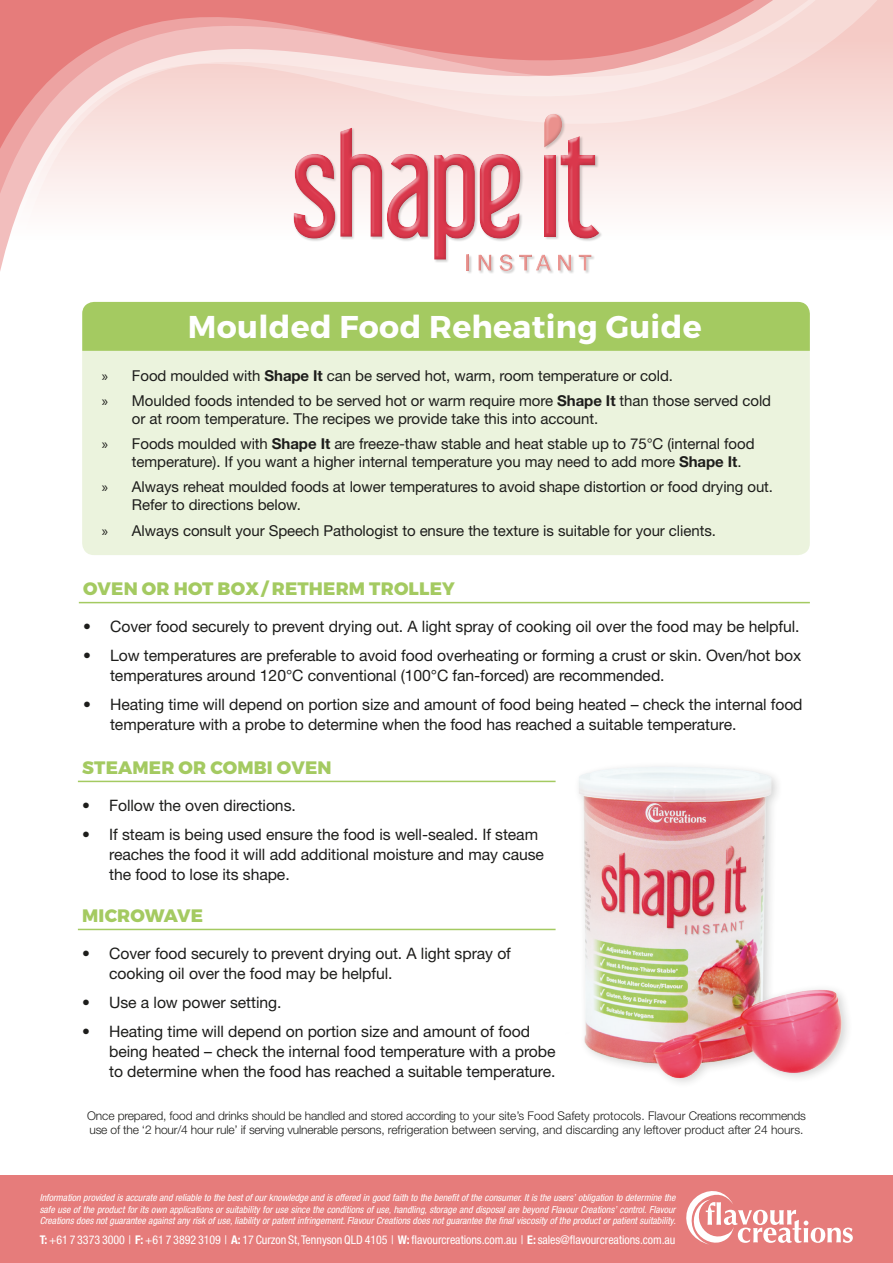
<style>
.page{position:relative;width:893px;height:1263px;background:#fff}
.page>*{position:absolute;margin:0;border:0;box-sizing:border-box;transform-origin:0 0}
.Copy{font:700 31.5px "Montserrat";letter-spacing:.01em;color:#fff}
.Subheading{font:800 18px "Montserrat";letter-spacing:.01em;color:#a4ca61}
.t1{font:15.75px/20.2px "Helvetica Neue";letter-spacing:-.005em;color:#1d1d1b}
.t2{font:15px/18px "Helvetica Neue";letter-spacing:-.005em;color:#1d1d1b}
.Copy-2{font:300 12px/14.4px "Helvetica Neue";letter-spacing:-.01em;color:#1d1d1b}
.t3{font:condensed 12px "Helvetica Neue";letter-spacing:-.005em;color:#fff}
.Pa0{font:italic condensed 9.75px/11.7px "Helvetica Neue";color:#fff;text-align:justify}
.s1{font-family:"Myriad Pro"}
.s2{font-weight:700}
</style>
<div class="page">
<svg style="left:0;top:0;width:893px;height:302px"></svg>
<div style="left:82px;top:302px;width:728px;height:253px;background:#ebf3dd;border-radius:12px"></div>
<div style="left:0;top:1176px;width:893px;height:87px;background:#e67c7b"></div>
<svg style="left:686px;top:1191px;width:167px;height:53px"></svg>
<img style="left:535px;top:766px;width:313px;height:317px">
<div style="left:82px;top:302px;width:728px;height:49px;background:#a4ca61"></div>
<div style="left:293px;top:113px;width:310px;height:161px;background:#1d1d1b;opacity:.2"></div>
<div style="left:293px;top:114px;width:306px;height:147px;background:#1d1d1b;opacity:.3"></div>
<svg style="left:434px;top:114px;width:165px;height:157px"></svg>
<div style="left:465px;top:253px;width:127px;height:18px;background:#fff"></div>
<div style="left:466px;top:254px;width:126px;height:18px;background:#1d1d1b;opacity:.3"></div>
<hr style="left:79px;top:602px;width:731px;height:1px;background:#a4ca61">
<hr style="left:78px;top:781px;width:478px;height:1px;background:#a4ca61">
<hr style="left:78px;top:929px;width:478px;height:1px;background:#a4ca61">
<p class="Copy" style="left:188px;top:307px;width:515px">Moulded Food Reheating Guide</p>
<p class="t2" style="left:102px;top:367px;width:573px"><span class="s1">»</span> Food moulded with <span class="s2">Shape It</span> can be served hot, warm, room temperature or cold.</p>
<p class="t2" style="left:132px;top:392px;width:641px;text-indent:-30px"><span class="s1">»</span> Moulded foods intended to be served hot or warm require more <span class="s2">Shape It</span> than those served cold or at room temperature. The recipes we provide take this into account.</p>
<p class="t2" style="left:132px;top:435px;width:624px;text-indent:-30px"><span class="s1">»</span> Foods moulded with <span class="s2">Shape It</span> are freeze-thaw stable and heat stable up to 75°C (internal food temperature). If you want a higher internal temperature you may need to add more <span class="s2">Shape It</span>.</p>
<p class="t2" style="left:132px;top:478px;width:643px;text-indent:-30px"><span class="s1">»</span> Always reheat moulded foods at lower temperatures to avoid shape distortion or food drying out.<br>Refer to directions below.</p>
<p class="t2" style="left:102px;top:521px;width:615px"><span class="s1">»</span> Always consult your Speech Pathologist to ensure the texture is suitable for your clients.</p>
<p class="Subheading" style="left:83px;top:577px;width:373px">OVEN OR HOT BOX / RETHERM TROLLEY</p>
<p class="t1" style="left:83px;top:616px;width:718px">• Cover food securely to prevent drying out. A light spray of cooking oil over the food may be helpful.</p>
<p class="t1" style="left:110px;top:645px;width:693px;text-indent:-27px">• Low temperatures are preferable to avoid food overheating or forming a crust or skin. Oven/hot box temperatures around 120°C conventional (100°C fan-forced) are recommended.</p>
<p class="t1" style="left:110px;top:694px;width:694px;text-indent:-27px">• Heating time will depend on portion size and amount of food being heated – check the internal food temperature with a probe to determine when the food has reached a suitable temperature.</p>
<p class="Subheading" style="left:82px;top:756px;width:251px">STEAMER OR COMBI OVEN</p>
<p class="t1" style="left:82px;top:795px;width:215px">• Follow the oven directions.</p>
<p class="t1" style="left:109px;top:824px;width:436px;text-indent:-27px">• If steam is being used ensure the food is well-sealed. If steam reaches the food it will add additional moisture and may cause the food to lose its shape.</p>
<p class="Subheading" style="left:82px;top:904px;width:122px">MICROWAVE</p>
<p class="t1" style="left:109px;top:943px;width:403px;text-indent:-27px">• Cover food securely to prevent drying out. A light spray of cooking oil over the food may be helpful.</p>
<p class="t1" style="left:82px;top:992px;width:201px">• Use a low power setting.</p>
<p class="t1" style="left:109px;top:1021px;width:448px;text-indent:-27px">• Heating time will depend on portion size and amount of food being heated – check the internal food temperature with a probe to determine when the food has reached a suitable temperature.</p>
<p class="Copy-2" style="left:87px;top:1108px;width:720px">Once prepared, food and drinks should be handled and stored according to your site’s Food Safety protocols. Flavour Creations recommends use of the ‘2 hour/4 hour rule’ if serving vulnerable persons, refrigeration between serving, and discarding any leftover product after 24 hours.</p>
<p class="Pa0" style="left:40px;top:1191px;width:637px">Information provided is accurate and reliable to the best of our knowledge and is offered in good faith to the benefit of the consumer. It is the users’ obligation to determine the safe use of the product for its own applications or suitability for use since the conditions of use, handling, storage and disposal are beyond Flavour Creations’ control. Flavour Creations does not guarantee against any risk of use, liability or patent infringement. Flavour Creations does not guarantee the final viscosity of the product or patient suitability.</p>
<p class="t3" style="left:40px;top:1233px;width:637px"><span class="s2">T:</span> +61 7 3373 3000 | <span class="s2">F:</span> +61 7 3892 3109 | <span class="s2">A:</span> 17 Curzon St, Tennyson QLD 4105 | <span class="s2">W:</span> flavourcreations.com.au | <span class="s2">E:</span> sales@flavourcreations.com.au</p>
</div>
